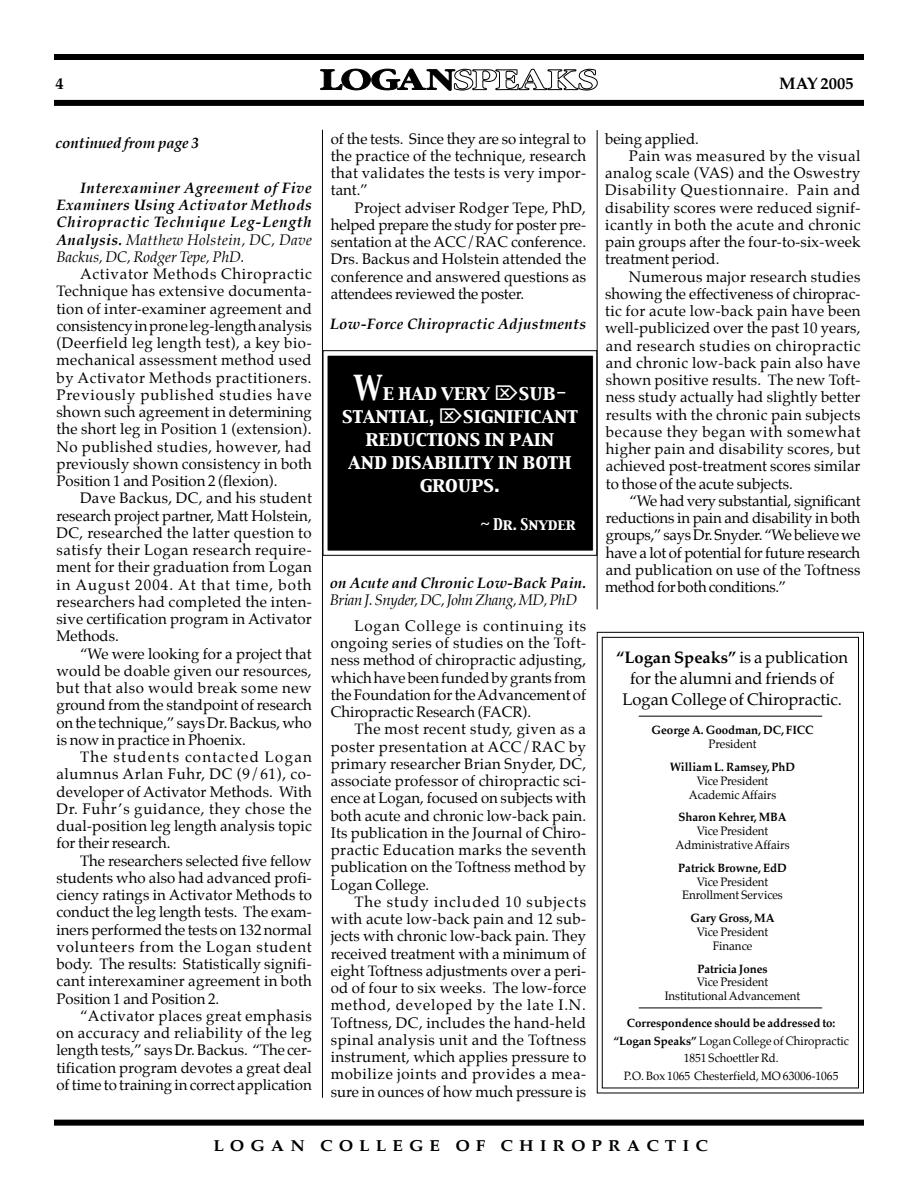
<style>
.page{position:relative;width:918px;height:1188px;background:#fff}
.page>*{position:absolute;margin:0;border:0;box-sizing:border-box;transform-origin:0 0}
.Body{font:19.05px/23px "Capitals";letter-spacing:-.01em;color:#fff;text-align:center}
.t1{font:16.5px/21px "Palatino";color:#000;text-align:center}
.t2{font:700 16.5px "Palatino";color:#000}
.t3{font:700 15.75px "Palatino";letter-spacing:.35em;color:#000;scale:1.1 1}
.Body_copy{font:15px/17.2px "Palatino";color:#000;text-align:justify}
.Body_copy-2{font:italic 700 15px/17.2px "Palatino";letter-spacing:.03em;color:#000;text-align:justify}
.t4{font:italic 15px/17.2px "Palatino";letter-spacing:-.025em;color:#000}
.Cont__From{font:italic 700 15px "Palatino";color:#000}
.Body-2{font:14.25px "Capitals";letter-spacing:-.01em;color:#fff}
.Body-3{font:12px/13.8px "Palatino";color:#000;text-align:center;scale:.96 1}
.Body-4{font:700 12px/13.8px "Palatino";color:#000;text-align:center;scale:.96 1}
.t5{font:11.85px/17.9px "Palatino";color:#000;text-align:center}
.t6{font:700 11.85px "Palatino";color:#000}
.s1{font-weight:400}
.s2{font-size:30.6px}
.s3{font-weight:700}
</style>
<div class="page">
<div style="left:54px;top:54px;width:810px;height:6px;background:#000"></div>
<div style="left:54px;top:100px;width:810px;height:6px;background:#000"></div>
<div style="left:54px;top:1120px;width:810px;height:6px;background:#000"></div>
<svg style="left:320px;top:69px;width:278px;height:22px"></svg>
<hr style="left:322px;top:130px;width:1px;height:968px;background:#000">
<hr style="left:597px;top:130px;width:1px;height:479px;background:#000">
<svg style="left:596px;top:631px;width:268px;height:463px"></svg>
<div style="left:602px;top:637px;width:257px;height:451px;border:1px solid #000"></div>
<hr style="left:639px;top:1008px;width:183px;height:1px;background:#000">
<hr style="left:639px;top:716px;width:183px;height:1px;background:#000">
<div style="left:323px;top:350px;width:274px;height:206px;border:1px solid #000"></div>
<div style="left:327px;top:355px;width:266px;height:196px;background:#000"></div>
<div style="left:327px;top:355px;width:267px;height:197px;border:1px solid #fff"></div>
<p class="t2" style="left:56px;top:73px;width:10px">4</p>
<p class="t2" style="left:779px;top:73px;width:76px">MAY 2005</p>
<p class="Cont__From" style="left:56px;top:134px;width:145px">continued from page 3</p>
<p class="Body_copy-2" style="left:56px;top:181px;width:257px;text-indent:24px">Interexaminer Agreement of Five Examiners Using Activator Methods Chiropractic Technique Leg-Length Analysis. <span class="s1">Matthew Holstein, DC, Dave Backus, DC, Rodger Tepe, PhD.</span></p>
<p class="Body_copy" style="left:56px;top:267px;width:257px;text-indent:24px">Activator Methods Chiropractic Technique has extensive documenta&shy;tion of inter-examiner agreement and consistency in prone leg-length analysis (Deerfield leg length test), a key bio&shy;mechanical assessment method used by Activator Methods practitioners.<br>Previously published studies have shown such agreement in determining the short leg in Position 1 (extension).<br>No published studies, however, had previously shown consistency in both Position 1 and Position 2 (flexion).</p>
<p class="Body_copy" style="left:56px;top:491px;width:257px;text-indent:24px">Dave Backus, DC, and his student research project partner, Matt Holstein, DC, researched the latter question to satisfy their Logan research require&shy;ment for their graduation from Logan in August 2004. At that time, both researchers had completed the inten&shy;sive certification program in Activator Methods.</p>
<p class="Body_copy" style="left:56px;top:646px;width:257px;text-indent:24px">“We were looking for a project that would be doable given our resources, but that also would break some new ground from the standpoint of research on the technique,” says Dr. Backus, who is now in practice in Phoenix.</p>
<p class="Body_copy" style="left:56px;top:750px;width:257px;text-indent:24px">The students contacted Logan alumnus Arlan Fuhr, DC (9/61), co&shy;developer of Activator Methods. With Dr. Fuhr’s guidance, they chose the dual-position leg length analysis topic for their research.</p>
<p class="Body_copy" style="left:56px;top:853px;width:257px;text-indent:24px">The researchers selected five fellow students who also had advanced profi&shy;ciency ratings in Activator Methods to conduct the leg length tests. The exam&shy;iners performed the tests on 132 normal volunteers from the Logan student body. The results: Statistically signifi&shy;cant interexaminer agreement in both Position 1 and Position 2.</p>
<p class="Body_copy" style="left:56px;top:1008px;width:257px;text-indent:24px">“Activator places great emphasis on accuracy and reliability of the leg length tests,” says Dr. Backus. “The cer&shy;tification program devotes a great deal of time to training in correct application</p>
<p class="Body_copy" style="left:331px;top:131px;width:257px">of the tests. Since they are so integral to the practice of the technique, research that validates the tests is very impor&shy;tant.”</p>
<p class="Body_copy" style="left:331px;top:200px;width:257px;text-indent:24px">Project adviser Rodger Tepe, PhD, helped prepare the study for poster pre&shy;sentation at the ACC/RAC conference.<br>Drs. Backus and Holstein attended the conference and answered questions as attendees reviewed the poster.</p>
<p class="Body_copy-2" style="left:330px;top:317px;width:258px">Low-Force Chiropractic Adjustments</p>
<p class="Body" style="left:342px;top:382px;width:237px"><span class="s2">W</span>e had very ⌦sub&shy;stantial, ⌦significant reductions in pain<br>and disability in both groups.</p>
<p class="Body-2" style="left:481px;top:514px;width:96px">~ Dr. Snyder</p>
<p class="t4" style="left:330px;top:576px;width:258px"><span class="s3">on Acute and Chronic Low-Back Pain.<br></span>Brian J. Snyder, DC, John Zhang, MD, PhD</p>
<p class="Body_copy" style="left:331px;top:618px;width:257px;text-indent:24px">Logan College is continuing its ongoing series of studies on the Toft&shy;ness method of chiropractic adjusting, which have been funded by grants from the Foundation for the Advancement of Chiropractic Research (FACR).</p>
<p class="Body_copy" style="left:331px;top:722px;width:257px;text-indent:24px">The most recent study, given as a poster presentation at ACC/RAC by primary researcher Brian Snyder, DC, associate professor of chiropractic sci&shy;ence at Logan, focused on subjects with both acute and chronic low-back pain.<br>Its publication in the Journal of Chiro&shy;practic Education marks the seventh publication on the Toftness method by Logan College.</p>
<p class="Body_copy" style="left:331px;top:894px;width:257px;text-indent:24px">The study included 10 subjects with acute low-back pain and 12 sub&shy;jects with chronic low-back pain. They received treatment with a minimum of eight Toftness adjustments over a peri&shy;od of four to six weeks. The low-force method, developed by the late I.N.<br>Toftness, DC, includes the hand-held spinal analysis unit and the Toftness instrument, which applies pressure to mobilize joints and provides a mea&shy;sure in ounces of how much pressure is</p>
<p class="Body_copy" style="left:605px;top:131px;width:95px">being applied.</p>
<p class="Body_copy" style="left:605px;top:148px;width:257px;text-indent:24px">Pain was measured by the visual analog scale (VAS) and the Oswestry Disability Questionnaire. Pain and disability scores were reduced signif&shy;icantly in both the acute and chronic pain groups after the four-to-six-week treatment period.</p>
<p class="Body_copy" style="left:605px;top:269px;width:257px;text-indent:24px">Numerous major research studies showing the effectiveness of chiroprac&shy;tic for acute low-back pain have been well-publicized over the past 10 years, and research studies on chiropractic and chronic low-back pain also have shown positive results. The new Toft&shy;ness study actually had slightly better results with the chronic pain subjects because they began with somewhat higher pain and disability scores, but achieved post-treatment scores similar to those of the acute subjects.</p>
<p class="Body_copy" style="left:605px;top:493px;width:257px;text-indent:24px">“We had very substantial, significant reductions in pain and disability in both groups,” says Dr. Snyder. “We believe we have a lot of potential for future research and publication on use of the Toftness method for both conditions.”</p>
<p class="t1" style="left:616px;top:648px;width:233px"><span class="s3">“Logan Speaks”</span> is a publication for the alumni and friends of<br>Logan College of Chiropractic.</p>
<p class="Body-4" style="left:652px;top:725px;width:170px">George A. Goodman, DC, FICC<br><span class="s1">President</span></p>
<p class="Body-3" style="left:670px;top:761px;width:132px"><span class="s3">William L. Ramsey, PhD<br></span>Vice President<br>Academic Affairs</p>
<p class="Body-3" style="left:675px;top:811px;width:120px"><span class="s3">Sharon Kehrer, MBA<br></span>Vice President<br>Administrative Affairs</p>
<p class="Body-3" style="left:678px;top:862px;width:115px"><span class="s3">Patrick Browne, EdD<br></span>Vice President<br>Enrollment Services</p>
<p class="Body-3" style="left:691px;top:912px;width:89px"><span class="s3">Gary Gross, MA<br></span>Vice President<br>Finance</p>
<p class="Body-3" style="left:665px;top:963px;width:143px"><span class="s3">Patricia Jones<br></span>Vice President<br>Institutional Advancement</p>
<p class="t6" style="left:627px;top:1015px;width:210px">Correspondence should be addressed to:</p>
<p class="t5" style="left:613px;top:1033px;width:237px"><span class="s3">“Logan Speaks”</span> Logan College of Chiropractic<br>1851 Schoettler Rd.<br>P.O. Box 1065 Chesterfield, MO 63006-1065</p>
<p class="t3" style="left:213px;top:1136px;width:451px">LOGAN COLLEGE OF CHIROPRACTIC</p>
</div>
